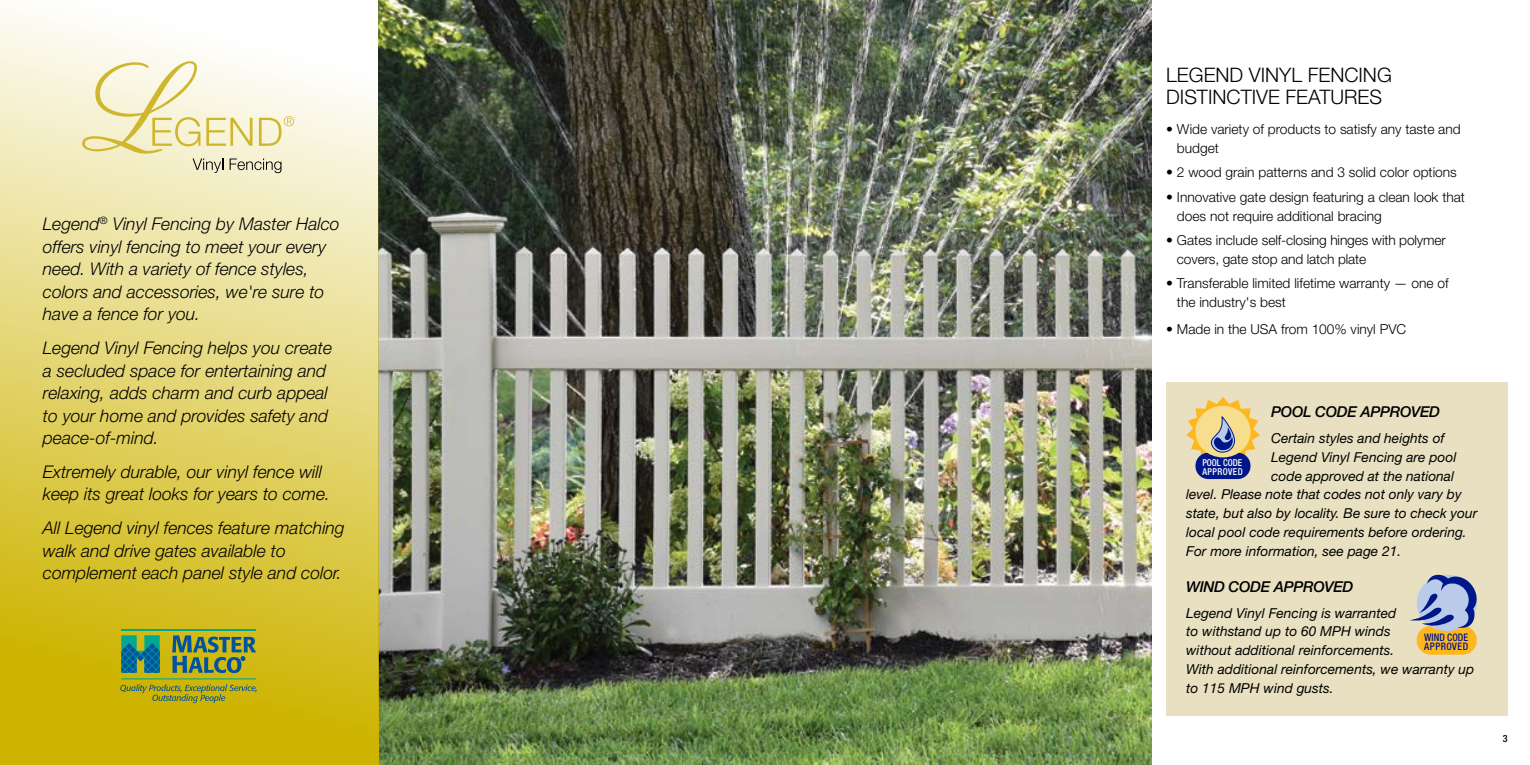
<style>
.page{position:relative;width:1530px;height:765px;background:#fff}
.page>*{position:absolute;margin:0;border:0;box-sizing:border-box;transform-origin:0 0}
.t1{font:300 20px/22.5px "Helvetica Neue LT Std";color:#000}
.t2{font:italic 300 17.5px/22.5px "Helvetica Neue LT Std";color:#000}
.t3{font:italic 500 15px "Helvetica Neue LT Std";letter-spacing:-.02em;color:#000}
.t4{font:italic 13.75px/18.8px "Helvetica Neue LT Std";color:#000}
.t5{font:300 13.75px/18.8px "Helvetica Neue LT Std";color:#000}
.t6{font:500 condensed 10.38px/9px "Helvetica Neue LT Std";letter-spacing:.03em;color:#001789;scale:.95 1}
.t7{font:500 condensed 10px "Helvetica Neue LT Std";color:#000}
.t8{font:500 condensed 9.5px/8.2px "Helvetica Neue LT Std";letter-spacing:.03em;color:#fff;scale:.95 1}
</style>
<div class="page">
<div style="left:1166px;top:382px;width:342px;height:334px;background:#e8e0c0"></div>
<img style="left:379px;top:0;width:772px;height:765px">
<svg style="left:0;top:0;width:379px;height:765px;background:#e3d472"></svg>
<svg style="left:82px;top:61px;width:212px;height:112px;background:#f0ebc7"></svg>
<hr style="left:121px;top:678px;width:135px;height:1px;background:#00a891">
<hr style="left:121px;top:629px;width:135px;height:1px;background:#00a891">
<svg style="left:172px;top:635px;width:84px;height:38px;background:#778d4f"></svg>
<svg style="left:121px;top:635px;width:39px;height:38px"></svg>
<svg style="left:120px;top:684px;width:137px;height:19px;background:#a9a31e"></svg>
<div style="left:1195px;top:453px;width:55px;height:26px;background:#001789;border-radius:13px"></div>
<svg style="left:1186px;top:397px;width:74px;height:69px"></svg>
<div style="left:1417px;top:626px;width:60px;height:29px;background:#ffb71e;border-radius:14px"></div>
<svg style="left:1410px;top:574px;width:67px;height:59px"></svg>
<p class="t2" style="left:43px;top:213px;width:298px">Legend<sup>®</sup> Vinyl Fencing by Master Halco offers vinyl fencing to meet your every need. With a variety of fence styles, colors and accessories, we're sure to have a fence for you.</p>
<p class="t2" style="left:43px;top:336px;width:291px">Legend Vinyl Fencing helps you create a secluded space for entertaining and relaxing, adds charm and curb appeal to your home and provides safety and peace-of-mind.</p>
<p class="t2" style="left:43px;top:460px;width:289px">Extremely durable, our vinyl fence will keep its great looks for years to come.</p>
<p class="t2" style="left:43px;top:516px;width:303px">All Legend vinyl fences feature matching walk and drive gates available to complement each panel style and color.</p>
<p class="t1" style="left:1166px;top:63px;width:227px">LEGEND VINYL FENCING<br>DISTINCTIVE FEATURES</p>
<p class="t5" style="left:1177px;top:120px;width:285px;text-indent:-11px">• Wide variety of products to satisfy any taste and budget</p>
<p class="t5" style="left:1166px;top:163px;width:292px">• 2 wood grain patterns and 3 solid color options</p>
<p class="t5" style="left:1177px;top:187px;width:290px;text-indent:-11px">• Innovative gate design featuring a clean look that does not require additional bracing</p>
<p class="t5" style="left:1177px;top:230px;width:270px;text-indent:-11px">• Gates include self-closing hinges with polymer covers, gate stop and latch plate</p>
<p class="t5" style="left:1177px;top:274px;width:273px;text-indent:-11px">• Transferable limited lifetime warranty — one of the industry's best</p>
<p class="t5" style="left:1166px;top:319px;width:241px">• Made in the USA from 100% vinyl PVC</p>
<p class="t3" style="left:1271px;top:403px;width:170px">POOL CODE APPROVED</p>
<p class="t4" style="left:1271px;top:429px;width:175px">Certain styles and heights of</p>
<p class="t4" style="left:1271px;top:447px;width:187px">Legend Vinyl Fencing are pool</p>
<p class="t4" style="left:1271px;top:466px;width:184px">code approved at the national</p>
<p class="t4" style="left:1186px;top:485px;width:277px">level. Please note that codes not only vary by</p>
<p class="t4" style="left:1186px;top:504px;width:293px">state, but also by locality. Be sure to check your</p>
<p class="t4" style="left:1186px;top:522px;width:282px">local pool code requirements before ordering.</p>
<p class="t4" style="left:1186px;top:541px;width:217px">For more information, see page 21.</p>
<p class="t3" style="left:1186px;top:578px;width:169px">WIND CODE APPROVED</p>
<p class="t4" style="left:1186px;top:603px;width:290px">Legend Vinyl Fencing is warranted<br>to withstand up to 60 MPH winds<br>without additional reinforcements.<br>With additional reinforcements, we warranty up to 115 MPH wind gusts.</p>
<p class="t8" style="left:1202px;top:459px;width:44px">POOL CODE<br>APPROVED</p>
<p class="t6" style="left:1424px;top:633px;width:48px">WIND CODE<br>APPROVED</p>
<p class="t7" style="left:1503px;top:733px;width:6px">3</p>
</div>
